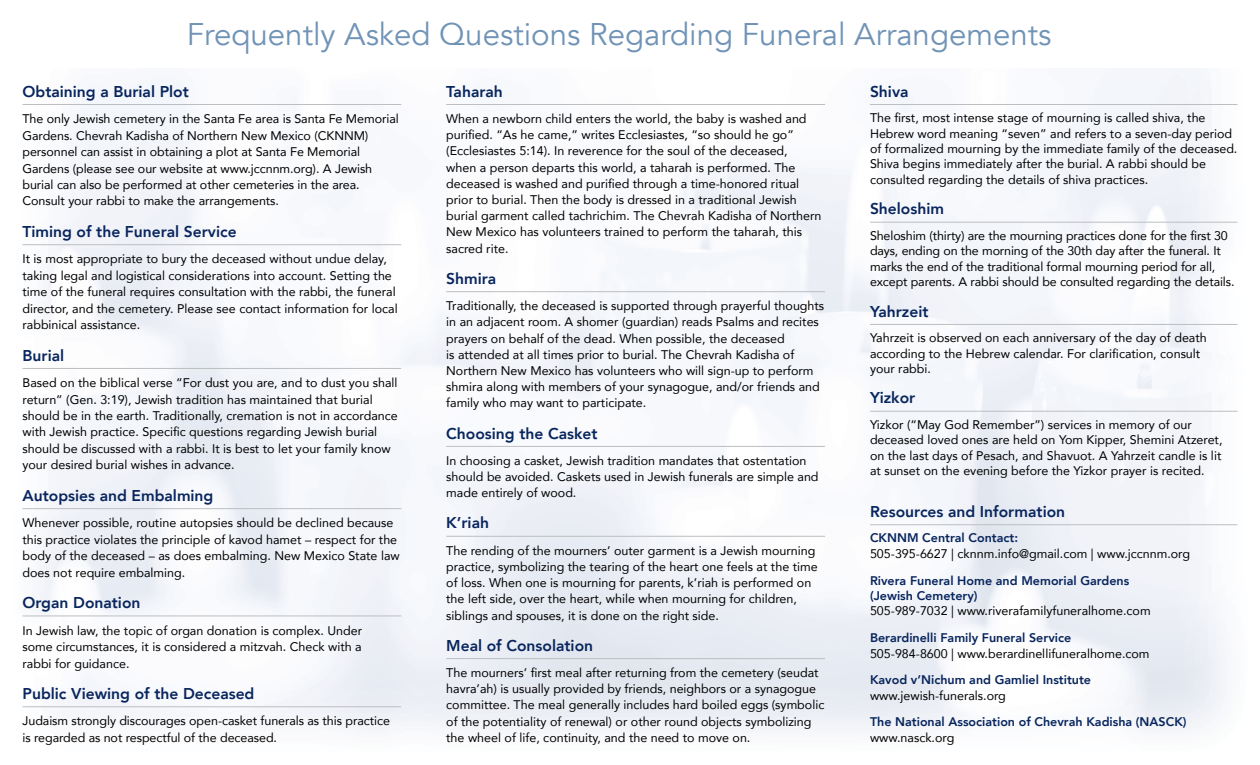
<style>
.page{position:relative;width:1260px;height:765px;background:#fff}
.page>*{position:absolute;margin:0;border:0;box-sizing:border-box;transform-origin:0 0}
.t1{font:31.25px "Avenir";color:#7093b6}
.t2{font:800 15.62px "Avenir";color:#08255d}
.t3{font:12.5px/16.2px "Avenir";color:#000}
.t4{font:800 12.5px/15.5px "Avenir";color:#08255d}
</style>
<div class="page">
<hr style="left:22px;top:104px;width:379px;height:1px;background:#bcbec0">
<hr style="left:22px;top:244px;width:379px;height:1px;background:#bcbec0">
<hr style="left:22px;top:368px;width:379px;height:1px;background:#bcbec0">
<hr style="left:22px;top:508px;width:379px;height:1px;background:#bcbec0">
<hr style="left:22px;top:616px;width:379px;height:1px;background:#bcbec0">
<hr style="left:22px;top:706px;width:379px;height:1px;background:#bcbec0">
<hr style="left:446px;top:104px;width:379px;height:1px;background:#bcbec0">
<hr style="left:446px;top:291px;width:379px;height:1px;background:#bcbec0">
<hr style="left:446px;top:446px;width:379px;height:1px;background:#bcbec0">
<hr style="left:446px;top:536px;width:379px;height:1px;background:#bcbec0">
<hr style="left:446px;top:658px;width:379px;height:1px;background:#bcbec0">
<hr style="left:870px;top:104px;width:368px;height:1px;background:#bcbec0">
<hr style="left:870px;top:222px;width:368px;height:1px;background:#bcbec0">
<hr style="left:870px;top:324px;width:368px;height:1px;background:#bcbec0">
<hr style="left:870px;top:411px;width:368px;height:1px;background:#bcbec0">
<hr style="left:870px;top:524px;width:368px;height:1px;background:#bcbec0">
<h1 class="t1" style="left:187px;top:15px;width:866px">Frequently Asked Questions Regarding Funeral Arrangements</h1>
<p class="t2" style="left:22px;top:79px;width:168px">Obtaining a Burial Plot</p>
<p class="t3" style="left:22px;top:110px;width:378px">The only Jewish cemetery in the Santa Fe area is Santa Fe Memorial Gardens. Chevrah Kadisha of Northern New Mexico (CKNNM) personnel can assist in obtaining a plot at Santa Fe Memorial Gardens (please see our website at www.jccnnm.org). A Jewish burial can also be performed at other cemeteries in the area.<br>Consult your rabbi to make the arrangements.</p>
<p class="t2" style="left:22px;top:219px;width:216px">Timing of the Funeral Service</p>
<p class="t3" style="left:22px;top:250px;width:377px">It is most appropriate to bury the deceased without undue delay, taking legal and logistical considerations into account. Setting the time of the funeral requires consultation with the rabbi, the funeral director, and the cemetery. Please see contact information for local rabbinical assistance.</p>
<p class="t2" style="left:22px;top:343px;width:43px">Burial</p>
<p class="t3" style="left:22px;top:374px;width:377px">Based on the biblical verse “For dust you are, and to dust you shall return” (Gen. 3:19), Jewish tradition has maintained that burial should be in the earth. Traditionally, cremation is not in accordance with Jewish practice. Specific questions regarding Jewish burial should be discussed with a rabbi. It is best to let your family know your desired burial wishes in advance.</p>
<p class="t2" style="left:22px;top:483px;width:192px">Autopsies and Embalming</p>
<p class="t3" style="left:22px;top:514px;width:379px">Whenever possible, routine autopsies should be declined because this practice violates the principle of kavod hamet – respect for the body of the deceased – as does embalming. New Mexico State law does not require embalming.</p>
<p class="t2" style="left:22px;top:591px;width:120px">Organ Donation</p>
<p class="t3" style="left:22px;top:622px;width:341px;text-align:justify">In Jewish law, the topic of organ donation is complex. Under some circumstances, it is considered a mitzvah. Check with a rabbi for guidance.</p>
<p class="t2" style="left:22px;top:681px;width:233px">Public Viewing of the Deceased</p>
<p class="t3" style="left:22px;top:712px;width:369px">Judaism strongly discourages open-casket funerals as this practice is regarded as not respectful of the deceased.</p>
<p class="t2" style="left:446px;top:79px;width:58px">Taharah</p>
<p class="t3" style="left:446px;top:110px;width:377px">When a newborn child enters the world, the baby is washed and purified. “As he came,” writes Ecclesiastes, “so should he go” (Ecclesiastes 5:14). In reverence for the soul of the deceased,<br>when a person departs this world, a taharah is performed. The deceased is washed and purified through a time-honored ritual prior to burial. Then the body is dressed in a traditional Jewish burial garment called tachrichim. The Chevrah Kadisha of Northern New Mexico has volunteers trained to perform the taharah, this sacred rite.</p>
<p class="t2" style="left:446px;top:266px;width:52px">Shmira</p>
<p class="t3" style="left:446px;top:297px;width:380px">Traditionally, the deceased is supported through prayerful thoughts in an adjacent room. A shomer (guardian) reads Psalms and recites prayers on behalf of the dead. When possible, the deceased<br>is attended at all times prior to burial. The Chevrah Kadisha of Northern New Mexico has volunteers who will sign-up to perform shmira along with members of your synagogue, and/or friends and family who may want to participate.</p>
<p class="t2" style="left:446px;top:421px;width:153px">Choosing the Casket</p>
<p class="t3" style="left:446px;top:452px;width:374px">In choosing a casket, Jewish tradition mandates that ostentation should be avoided. Caskets used in Jewish funerals are simple and made entirely of wood.</p>
<p class="t2" style="left:446px;top:511px;width:44px">K’riah</p>
<p class="t3" style="left:446px;top:542px;width:373px">The rending of the mourners’ outer garment is a Jewish mourning practice, symbolizing the tearing of the heart one feels at the time of loss. When one is mourning for parents, k’riah is performed on the left side, over the heart, while when mourning for children, siblings and spouses, it is done on the right side.</p>
<p class="t2" style="left:446px;top:633px;width:148px">Meal of Consolation</p>
<p class="t3" style="left:446px;top:664px;width:380px">The mourners’ first meal after returning from the cemetery (seudat havra’ah) is usually provided by friends, neighbors or a synagogue committee. The meal generally includes hard boiled eggs (symbolic of the potentiality of renewal) or other round objects symbolizing the wheel of life, continuity, and the need to move on.</p>
<p class="t2" style="left:870px;top:79px;width:40px">Shiva</p>
<p class="t3" style="left:870px;top:110px;width:369px;line-height:15.5px">The first, most intense stage of mourning is called shiva, the Hebrew word meaning “seven” and refers to a seven-day period of formalized mourning by the immediate family of the deceased.<br>Shiva begins immediately after the burial. A rabbi should be consulted regarding the details of shiva practices.</p>
<p class="t2" style="left:870px;top:197px;width:76px">Sheloshim</p>
<p class="t3" style="left:870px;top:227px;width:366px;line-height:15.5px">Sheloshim (thirty) are the mourning practices done for the first 30 days, ending on the morning of the 30th day after the funeral. It marks the end of the traditional formal mourning period for all, except parents. A rabbi should be consulted regarding the details.</p>
<p class="t2" style="left:870px;top:299px;width:60px">Yahrzeit</p>
<p class="t3" style="left:870px;top:330px;width:338px;line-height:15.5px">Yahrzeit is observed on each anniversary of the day of death according to the Hebrew calendar. For clarification, consult your rabbi.</p>
<p class="t2" style="left:870px;top:386px;width:47px">Yizkor</p>
<p class="t3" style="left:870px;top:416px;width:354px;line-height:15.5px">Yizkor (“May God Remember”) services in memory of our deceased loved ones are held on Yom Kipper, Shemini Atzeret, on the last days of Pesach, and Shavuot. A Yahrzeit candle is lit at sunset on the evening before the Yizkor prayer is recited.</p>
<p class="t2" style="left:870px;top:499px;width:197px">Resources and Information</p>
<p class="t4" style="left:870px;top:530px;width:150px">CKNNM Central Contact:</p>
<p class="t3" style="left:870px;top:545px;width:322px">505-395-6627 | cknnm.info@gmail.com | www.jccnnm.org</p>
<p class="t4" style="left:870px;top:572px;width:261px">Rivera Funeral Home and Memorial Gardens (Jewish Cemetery)</p>
<p class="t3" style="left:870px;top:603px;width:282px">505-989-7032 | www.riverafamilyfuneralhome.com</p>
<p class="t4" style="left:870px;top:630px;width:203px">Berardinelli Family Funeral Service</p>
<p class="t3" style="left:870px;top:645px;width:281px">505-984-8600 | www.berardinellifuneralhome.com</p>
<p class="t4" style="left:870px;top:672px;width:223px">Kavod v’Nichum and Gamliel Institute</p>
<p class="t3" style="left:870px;top:687px;width:137px">www.jewish-funerals.org</p>
<p class="t4" style="left:870px;top:714px;width:318px">The National Association of Chevrah Kadisha (NASCK)</p>
<p class="t3" style="left:870px;top:729px;width:86px">www.nasck.org</p>
</div>
